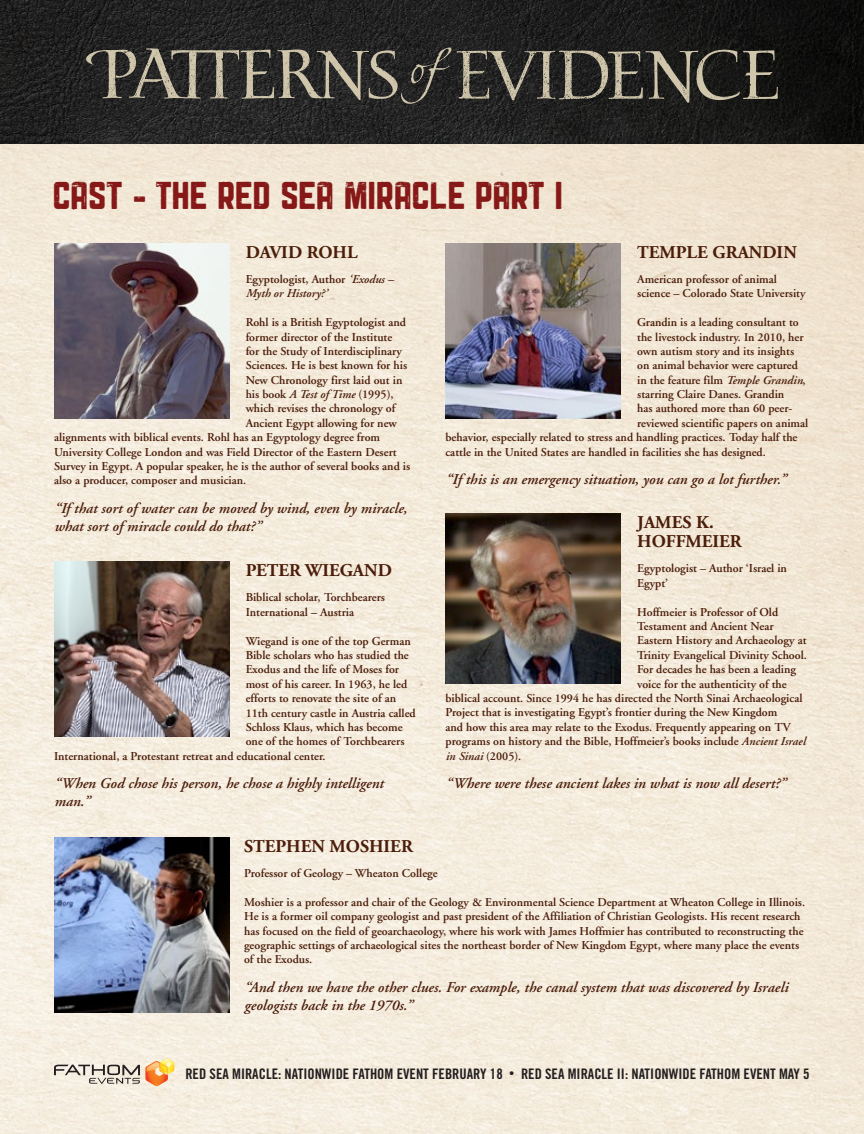
<style>
.page{position:relative;width:864px;height:1134px;background:#fff}
.page>*{position:absolute;margin:0;border:0;box-sizing:border-box;transform-origin:0 0}
.t1{font:42px "Public Gothic Vintage";color:#861918}
.t2{font:700 18px/19.5px "Adobe Garamond";color:#4b1d0a}
.t3{font:italic 600 15px/18px "Adobe Garamond";color:#4b1d0a}
.t4{font:14.55px "Trade Gothic Bold Cond Twenty";color:#231f20}
.t5{font:600 12px/14.4px "Adobe Garamond";color:#4b1d0a}
.t6{font:italic 600 12px/14.4px "Adobe Garamond";color:#4b1d0a}
.s1{font-style:normal}
.s2{font-style:italic}
.s3{font-size:10.5px}
</style>
<div class="page">
<img style="left:0;top:144px;width:864px;height:990px">
<img style="left:0;top:0;width:864px;height:144px">
<svg style="left:86px;top:47px;width:692px;height:57px;background:#47443e"></svg>
<img style="left:54px;top:837px;width:176px;height:175px">
<svg style="left:54px;top:1058px;width:121px;height:28px;background:#dac7af"></svg>
<img style="left:54px;top:243px;width:176px;height:175px">
<img style="left:54px;top:561px;width:176px;height:176px">
<img style="left:446px;top:243px;width:175px;height:175px">
<img style="left:446px;top:513px;width:175px;height:171px">
<h1 class="t1" style="left:54px;top:175px;width:512px">CAST - THE RED SEA MIRACLE PART I</h1>
<h2 class="t2" style="left:246px;top:243px;width:113px">DAVID ROHL</h2>
<p class="t6" style="left:246px;top:272px;width:149px"><span class="s1">Egyptologist, Author</span> ‘Exodus –<br>Myth or History?’</p>
<p class="t5" style="left:246px;top:315px;width:162px">Rohl is a British Egyptologist and</p>
<p class="t5" style="left:246px;top:330px;width:148px">former director of the Institute</p>
<p class="t5" style="left:246px;top:344px;width:158px">for the Study of Interdisciplinary</p>
<p class="t5" style="left:246px;top:359px;width:163px">Sciences. He is best known for his</p>
<p class="t5" style="left:246px;top:373px;width:158px">New Chronology first laid out in</p>
<p class="t5" style="left:246px;top:387px;width:149px">his book <span class="s2">A Test of Time</span> (1995),</p>
<p class="t5" style="left:246px;top:402px;width:151px">which revises the chronology of</p>
<p class="t5" style="left:246px;top:416px;width:153px">Ancient Egypt allowing for new</p>
<p class="t5" style="left:54px;top:431px;width:328px">alignments with biblical events. Rohl has an Egyptology degree from</p>
<p class="t5" style="left:54px;top:445px;width:344px">University College London and was Field Director of the Eastern Desert</p>
<p class="t5" style="left:54px;top:459px;width:358px">Survey in Egypt. A popular speaker, he is the author of several books and is</p>
<p class="t5" style="left:54px;top:474px;width:194px">also a producer, composer and musician.</p>
<p class="t3" style="left:54px;top:500px;width:355px">“If that sort of water can be moved by wind, even by miracle, what sort of miracle could do that?”</p>
<h2 class="t2" style="left:246px;top:561px;width:148px">PETER WIEGAND</h2>
<p class="t5" style="left:246px;top:591px;width:141px">Biblical scholar, Torchbearers<br>International – Austria</p>
<p class="t5" style="left:246px;top:634px;width:167px">Wiegand is one of the top German</p>
<p class="t5" style="left:246px;top:648px;width:165px">Bible scholars who has studied the</p>
<p class="t5" style="left:246px;top:663px;width:155px">Exodus and the life of Moses for</p>
<p class="t5" style="left:246px;top:677px;width:163px">most of his career. In 1963, he led</p>
<p class="t5" style="left:246px;top:691px;width:152px">efforts to renovate the site of an</p>
<p class="t5" style="left:246px;top:706px;width:172px">11th century castle in Austria called</p>
<p class="t5" style="left:246px;top:720px;width:158px">Schloss Klaus, which has become</p>
<p class="t5" style="left:246px;top:735px;width:160px">one of the homes of Torchbearers</p>
<p class="t5" style="left:54px;top:749px;width:273px">International, a Protestant retreat and educational center.</p>
<p class="t3" style="left:54px;top:775px;width:331px">“When God chose his person, he chose a highly intelligent man.”</p>
<h2 class="t2" style="left:637px;top:243px;width:161px">TEMPLE GRANDIN</h2>
<p class="t5" style="left:637px;top:272px;width:170px">American professor of animal science – Colorado State University</p>
<p class="t5" style="left:637px;top:315px;width:163px">Grandin is a leading consultant to</p>
<p class="t5" style="left:637px;top:330px;width:168px">the livestock industry. In 2010, her</p>
<p class="t5" style="left:637px;top:344px;width:159px">own autism story and its insights</p>
<p class="t5" style="left:637px;top:359px;width:162px">on animal behavior were captured</p>
<p class="t5" style="left:637px;top:373px;width:170px">in the feature film <span class="s2">Temple Grandin</span>,</p>
<p class="t5" style="left:637px;top:387px;width:149px">starring Claire Danes. Grandin</p>
<p class="t5" style="left:637px;top:402px;width:157px">has authored more than 60 peer-</p>
<p class="t5" style="left:637px;top:416px;width:173px">reviewed scientific papers on animal</p>
<p class="t5" style="left:446px;top:431px;width:354px">behavior, especially related to stress and handling practices. Today half the</p>
<p class="t5" style="left:446px;top:445px;width:322px">cattle in the United States are handled in facilities she has designed.</p>
<p class="t3" style="left:446px;top:471px;width:342px">“If this is an emergency situation, you can go a lot further.”</p>
<h2 class="t2" style="left:637px;top:513px;width:106px">JAMES K.<br>HOFFMEIER</h2>
<p class="t5" style="left:637px;top:562px;width:151px">Egyptologist – Author ‘Israel in<br>Egypt’</p>
<p class="t5" style="left:637px;top:605px;width:142px">Hoffmeier is Professor of Old</p>
<p class="t5" style="left:637px;top:619px;width:138px">Testament and Ancient Near</p>
<p class="t5" style="left:637px;top:634px;width:171px">Eastern History and Archaeology at</p>
<p class="t5" style="left:637px;top:648px;width:171px">Trinity Evangelical Divinity School.</p>
<p class="t5" style="left:637px;top:662px;width:160px">For decades he has been a leading</p>
<p class="t5" style="left:637px;top:677px;width:151px">voice for the authenticity of the</p>
<p class="t5" style="left:446px;top:691px;width:358px">biblical account. Since 1994 he has directed the North Sinai Archaeological</p>
<p class="t5" style="left:446px;top:706px;width:333px">Project that is investigating Egypt’s frontier during the New Kingdom</p>
<p class="t5" style="left:446px;top:720px;width:347px">and how this area may relate to the Exodus. Frequently appearing on TV</p>
<p class="t5" style="left:446px;top:734px;width:361px">programs on history and the Bible, Hoffmeier’s books include <span class="s2">Ancient Israel</span></p>
<p class="t6" style="left:446px;top:749px;width:77px">in Sinai <span class="s1">(2005).</span></p>
<p class="t3" style="left:446px;top:775px;width:342px">“Where were these ancient lakes in what is now all desert?”</p>
<h2 class="t2" style="left:244px;top:837px;width:170px">STEPHEN MOSHIER</h2>
<p class="t5" style="left:244px;top:866px;width:195px">Professor of Geology – Wheaton College</p>
<p class="t5" style="left:244px;top:895px;width:563px">Moshier is a professor and chair of the Geology &amp; Environmental Science Department at Wheaton College in Illinois.<br>He is a former oil company geologist and past president of the Affiliation of Christian Geologists. His recent research has focused on the field of geoarchaeology, where his work with James Hoffmier has contributed to reconstructing the geographic settings of archaeological sites the northeast border of New Kingdom Egypt, where many place the events of the Exodus.</p>
<p class="t3" style="left:244px;top:978px;width:545px">“And then we have the other clues. For example, the canal system that was discovered by Israeli geologists back in the 1970s.”</p>
<p class="t4" style="left:185px;top:1065px;width:626px">RED SEA MIRACLE: NATIONWIDE FATHOM EVENT FEBRUARY 18 <span class="s3">•</span> RED SEA MIRACLE II: NATIONWIDE FATHOM EVENT MAY 5</p>
</div>
